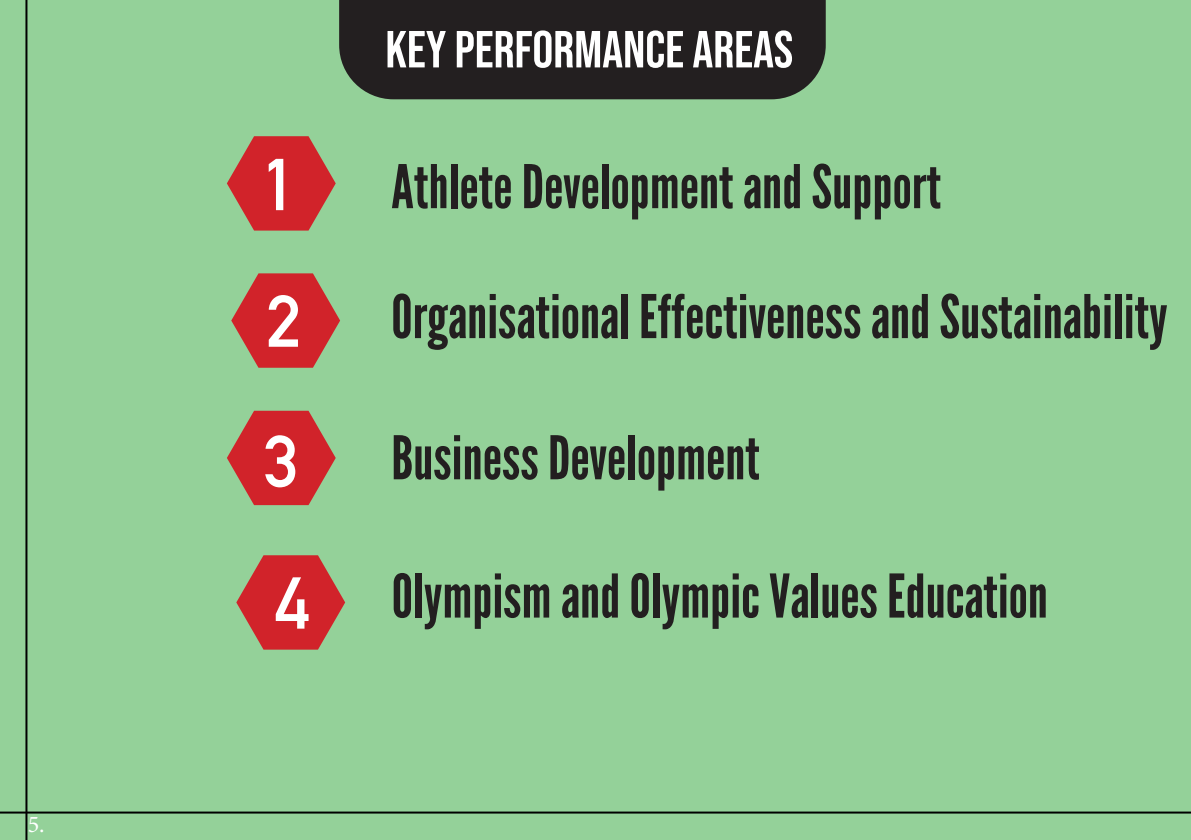
<style>
.page{position:relative;width:1191px;height:840px;background:#fff}
.page>*{position:absolute;margin:0;border:0;box-sizing:border-box;transform-origin:0 0}
.t1{font:700 72px "DIN Alternate";color:#fff}
.t2{font:60px "League Gothic";color:#231f20}
.t3{font:52px "Bebas Neue";color:#fff}
.t4{font:24px "Minion Pro";color:#fff}
</style>
<div class="page">
<div style="left:0;top:0;width:1191px;height:839px;background:#94d199"></div>
<div style="left:339px;top:0;width:486px;height:99px;background:#231f20"></div>
<svg style="left:227px;top:136px;width:109px;height:94px"></svg>
<svg style="left:231px;top:273px;width:109px;height:94px"></svg>
<svg style="left:227px;top:410px;width:109px;height:95px"></svg>
<svg style="left:236px;top:555px;width:109px;height:94px"></svg>
<hr style="left:25px;top:0;width:2px;height:839px;background:#000">
<hr style="left:0;top:811px;width:1191px;height:2px;background:#000">
<p class="t4" style="left:28px;top:807px;width:18px">5.</p>
<p class="t1" style="left:262px;top:130px;width:36px">1</p>
<p class="t1" style="left:266px;top:266px;width:36px">2</p>
<p class="t1" style="left:264px;top:406px;width:36px">3</p>
<p class="t1" style="left:275px;top:548px;width:36px">4</p>
<p class="t3" style="left:385px;top:20px;width:409px">KEY PERFORMANCE AREAS</p>
<p class="t2" style="left:391px;top:151px;width:551px">Athlete Development and Support</p>
<p class="t2" style="left:391px;top:281px;width:778px">Organisational Effectiveness and Sustainability</p>
<p class="t2" style="left:391px;top:422px;width:370px">Business Development</p>
<p class="t2" style="left:392px;top:560px;width:658px">Olympism and Olympic Values Education</p>
</div>
